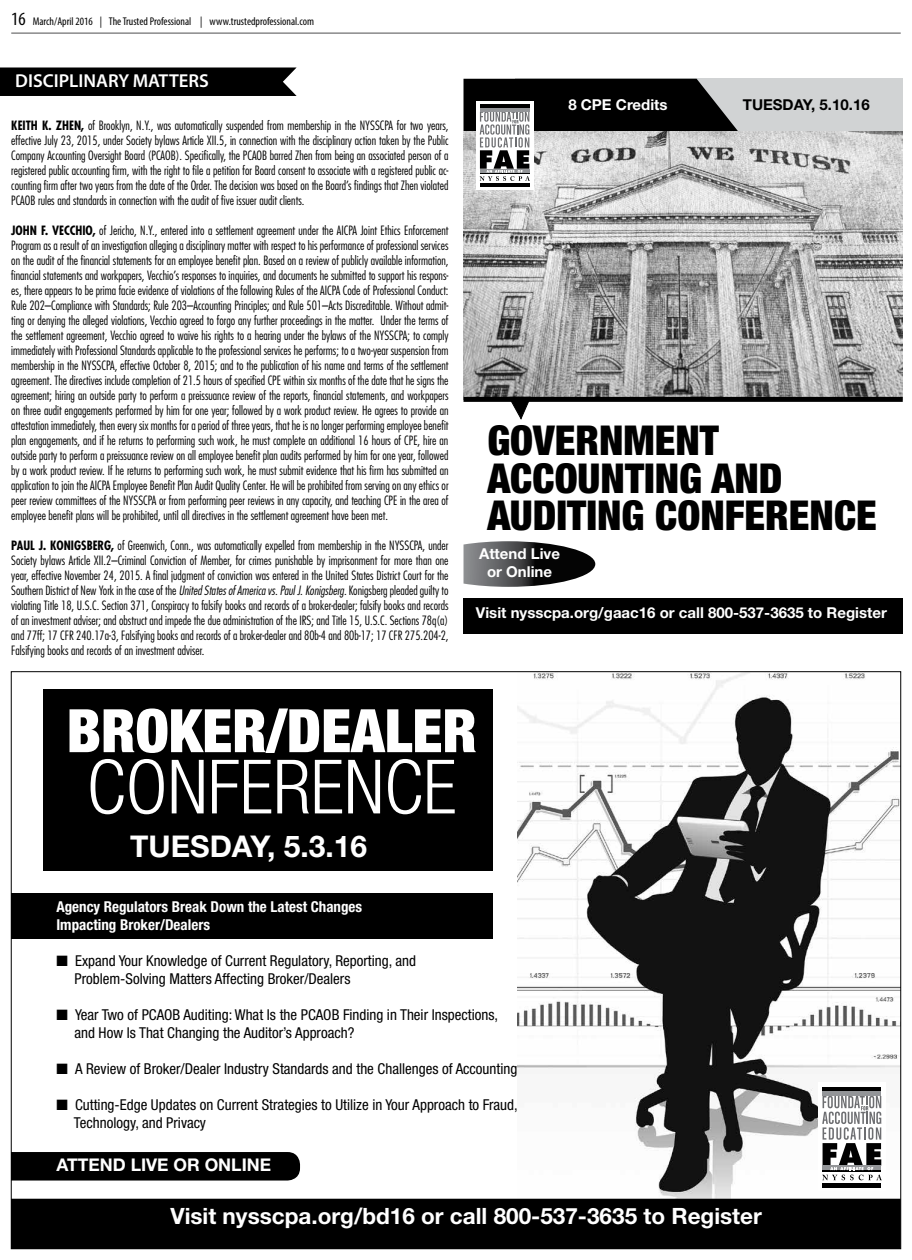
<style>
.page{position:relative;width:912px;height:1260px;background:#fff}
.page>*{position:absolute;margin:0;border:0;box-sizing:border-box;transform-origin:0 0}
.t1{font:300 condensed 75px "Helvetica Neue LT Std";color:#fff}
.t2{font:900 condensed 60px "Helvetica Neue LT Std";color:#fff}
.t3{font:900 condensed 41.25px/37.5px "Helvetica Neue LT Std";color:#000}
.t4{font:700 30px "Helvetica Neue LT Std";color:#fff}
.t5{font:700 22.5px "Helvetica Neue LT Std";color:#fff}
.t6{font:600 18.75px "Myriad Pro";color:#fff}
.t7{font:700 17.5px "Helvetica Neue LT Std";color:#fff}
.t8{font:condensed 15px/18px "Helvetica Neue LT Std";color:#000}
.t9{font:700 15px/18px "Helvetica Neue LT Std";color:#fff;text-align:center}
.t10{font:700 condensed 15px/18px "Helvetica Neue LT Std";color:#fff}
.t11{font:700 15px "Helvetica Neue LT Std";color:#000}
.t12{font:300 condensed 12.5px/15px "Futura Std";color:#000;text-align:justify}
.t13{font:condensed 11.25px "Myriad Pro";color:#000}
.s1{font-size:18.75px}
.s2{font-weight:700}
.s3{font-style:italic}
</style>
<div class="page">
<hr style="left:11px;top:33px;width:889px;height:1px;background:#4d4d4f">
<div style="left:0;top:68px;width:296px;height:28px;background:#000"></div>
<div style="left:515px;top:79px;width:387px;height:54px;background:#d1d3d4"></div>
<img style="left:463px;top:132px;width:439px;height:265px">
<div style="left:476px;top:102px;width:57px;height:88px;background:#fff"></div>
<div style="left:463px;top:397px;width:439px;height:5px;background:#000"></div>
<svg style="left:508px;top:396px;width:23px;height:24px"></svg>
<div style="left:463px;top:598px;width:439px;height:36px;background:#000"></div>
<svg style="left:463px;top:541px;width:132px;height:46px;background:#5b5b5c"></svg>
<hr style="left:480px;top:183px;width:49px;height:4px;background:#000">
<svg style="left:463px;top:79px;width:276px;height:102px;background:#717171"></svg>
<img style="left:518px;top:674px;width:380px;height:525px">
<div style="left:818px;top:1082px;width:67px;height:109px;background:#fff"></div>
<div style="left:13px;top:1199px;width:885px;height:48px;background:#000"></div>
<div style="left:44px;top:689px;width:449px;height:182px;background:#000"></div>
<div style="left:11px;top:893px;width:482px;height:45px;background:#000"></div>
<div style="left:13px;top:1152px;width:287px;height:29px;background:#000"></div>
<hr style="left:822px;top:1183px;width:59px;height:4px;background:#000">
<hr style="left:822px;top:1087px;width:59px;height:4px;background:#000">
<div style="left:822px;top:1091px;width:59px;height:5px;background:#939598"></div>
<svg style="left:822px;top:1096px;width:59px;height:84px"></svg>
<p class="t13" style="left:11px;top:15px;width:304px"><span class="s1">16</span> March/April 2016 | The Trusted Professional | www.trustedprofessional.com</p>
<h3 class="t6" style="left:15px;top:69px;width:195px">DISCIPLINARY MATTERS</h3>
<p class="t12" style="left:11px;top:118px;width:438px"><span class="s2">KEITH K. ZHEN,</span> of Brooklyn, N.Y., was automatically suspended from membership in the NYSSCPA for two years, effective July 23, 2015, under Society bylaws Article XII.5, in connection with the disciplinary action taken by the Public Company Accounting Oversight Board (PCAOB). Specifically, the PCAOB barred Zhen from being an associated person of a registered public accounting firm, with the right to file a petition for Board consent to associate with a registered public ac&shy;counting firm after two years from the date of the Order. The decision was based on the Board’s findings that Zhen violated PCAOB rules and standards in connection with the audit of five issuer audit clients.</p>
<p class="t12" style="left:11px;top:223px;width:438px"><span class="s2">JOHN F. VECCHIO,</span> of Jericho, N.Y., entered into a settlement agreement under the AICPA Joint Ethics Enforcement Program as a result of an investigation alleging a disciplinary matter with respect to his performance of professional services on the audit of the financial statements for an employee benefit plan. Based on a review of publicly available information, financial statements and workpapers, Vecchio’s responses to inquiries, and documents he submitted to support his respons&shy;es, there appears to be prima facie evidence of violations of the following Rules of the AICPA Code of Professional Conduct:<br>Rule 202–Compliance with Standards; Rule 203–Accounting Principles; and Rule 501–Acts Discreditable. Without admit&shy;ting or denying the alleged violations, Vecchio agreed to forgo any further proceedings in the matter. Under the terms of the settlement agreement, Vecchio agreed to waive his rights to a hearing under the bylaws of the NYSSCPA; to comply immediately with Professional Standards applicable to the professional services he performs; to a two-year suspension from membership in the NYSSCPA, effective October 8, 2015; and to the publication of his name and terms of the settlement agreement. The directives include completion of 21.5 hours of specified CPE within six months of the date that he signs the agreement; hiring an outside party to perform a preissuance review of the reports, financial statements, and workpapers on three audit engagements performed by him for one year; followed by a work product review. He agrees to provide an attestation immediately, then every six months for a period of three years, that he is no longer performing employee benefit plan engagements, and if he returns to performing such work, he must complete an additional 16 hours of CPE, hire an outside party to perform a preissuance review on all employee benefit plan audits performed by him for one year, followed by a work product review. If he returns to performing such work, he must submit evidence that his firm has submitted an application to join the AICPA Employee Benefit Plan Audit Quality Center. He will be prohibited from serving on any ethics or peer review committees of the NYSSCPA or from performing peer reviews in any capacity, and teaching CPE in the area of employee benefit plans will be prohibited, until all directives in the settlement agreement have been met.</p>
<p class="t12" style="left:11px;top:538px;width:438px"><span class="s2">PAUL J. KONIGSBERG,</span> of Greenwich, Conn., was automatically expelled from membership in the NYSSCPA, under Society bylaws Article XII.2–Criminal Conviction of Member, for crimes punishable by imprisonment for more than one year, effective November 24, 2015. A final judgment of conviction was entered in the United States District Court for the Southern District of New York in the case of the <span class="s3">United States of America vs. Paul J. Konigsberg.</span> Konigsberg pleaded guilty to violating Title 18, U.S.C. Section 371, Conspiracy to falsify books and records of a broker-dealer; falsify books and records of an investment adviser; and obstruct and impede the due administration of the IRS; and Title 15, U.S.C. Sections 78q(a) and 77ff; 17 CFR 240.17a-3, Falsifying books and records of a broker-dealer and 80b-4 and 80b-17; 17 CFR 275.204-2, Falsifying books and records of an investment adviser.</p>
<p class="t9" style="left:568px;top:96px;width:101px">8 CPE Credits</p>
<p class="t11" style="left:742px;top:95px;width:128px">TUESDAY, 5.10.16</p>
<h3 class="t3" style="left:487px;top:421px;width:391px">GOVERNMENT<br>ACCOUNTING AND<br>AUDITING CONFERENCE</h3>
<p class="t9" style="left:479px;top:545px;width:82px">Attend Live or Online</p>
<p class="t9" style="left:476px;top:603px;width:412px">Visit nysscpa.org/gaac16 or call 800-537-3635 to Register</p>
<h2 class="t2" style="left:66px;top:694px;width:412px">BROKER/DEALER</h2>
<h1 class="t1" style="left:87px;top:744px;width:371px">CONFERENCE</h1>
<h3 class="t4" style="left:130px;top:828px;width:238px">TUESDAY, 5.3.16</h3>
<p class="t10" style="left:56px;top:897px;width:307px">Agency Regulators Break Down the Latest Changes<br>Impacting Broker/Dealers</p>
<p class="t8" style="left:74px;top:952px;width:343px;text-indent:-18px">■ Expand Your Knowledge of Current Regulatory, Reporting, and<br>Problem-Solving Matters Affecting Broker/Dealers</p>
<p class="t8" style="left:74px;top:1006px;width:425px;text-indent:-18px">■ Year Two of PCAOB Auditing: What Is the PCAOB Finding in Their Inspections, and How Is That Changing the Auditor’s Approach?</p>
<p class="t8" style="left:56px;top:1060px;width:462px">■ A Review of Broker/Dealer Industry Standards and the Challenges of Accounting</p>
<p class="t8" style="left:74px;top:1096px;width:445px;text-indent:-17px">■ Cutting-Edge Updates on Current Strategies to Utilize in Your Approach to Fraud,<br>Technology, and Privacy</p>
<h3 class="t7" style="left:56px;top:1154px;width:216px">ATTEND LIVE OR ONLINE</h3>
<h3 class="t5" style="left:170px;top:1202px;width:592px">Visit nysscpa.org/bd16 or call 800-537-3635 to Register</h3>
</div>
